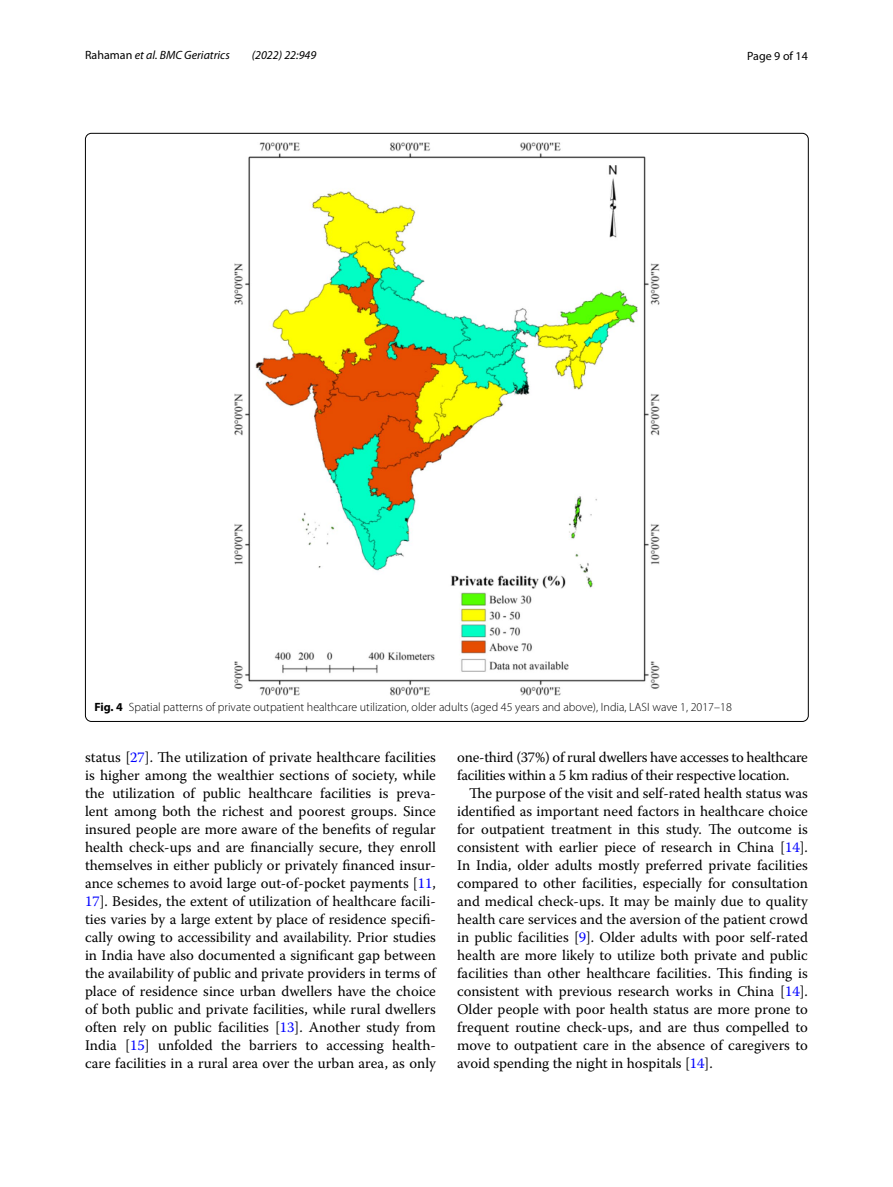
<style>
.page{position:relative;width:893px;height:1187px;background:#fff}
.page>*{position:absolute;margin:0;border:0;box-sizing:border-box;transform-origin:0 0}
.t1{font:14.7px/18px "Warnock Pro";letter-spacing:-.005em;color:#000;text-align:justify}
.t2{font:300 12px "Myriad Pro";color:#000}
.t3{font:italic 12px "Myriad Pro";color:#000}
.t4{font:12px "Myriad Pro";color:#000}
.s1{font-style:normal}
.s2{font-weight:700}
.s3{color:#00f}
</style>
<div class="page">
<img style="left:234px;top:142px;width:425px;height:554px">
<p class="t3" style="left:85px;top:48px;width:146px"><span class="s1">Rahaman</span> et al. BMC Geriatrics</p>
<p class="t3" style="left:252px;top:48px;width:66px">(2022) 22:949</p>
<p class="t4" style="left:747px;top:48px;width:62px">Page 9 of 14</p>
<p class="t2" style="left:94px;top:700px;width:639px"><span class="s2">Fig. 4</span> Spatial patterns of private outpatient healthcare utilization, older adults (aged 45 years and above), India, LASI wave 1, 2017–18</p>
<p class="t1" style="left:85px;top:747px;width:352px">status [<span class="s3">27</span>]. The utilization of private healthcare facilities is higher among the wealthier sections of society, while the utilization of public healthcare facilities is preva&shy;lent among both the richest and poorest groups. Since insured people are more aware of the benefits of regular health check-ups and are financially secure, they enroll themselves in either publicly or privately financed insur&shy;ance schemes to avoid large out-of-pocket payments [<span class="s3">11</span>, <span class="s3">17</span>]. Besides, the extent of utilization of healthcare facili&shy;ties varies by a large extent by place of residence specifi&shy;cally owing to accessibility and availability. Prior studies in India have also documented a significant gap between the availability of public and private providers in terms of place of residence since urban dwellers have the choice of both public and private facilities, while rural dwellers often rely on public facilities [<span class="s3">13</span>]. Another study from India [<span class="s3">15</span>] unfolded the barriers to accessing health&shy;care facilities in a rural area over the urban area, as only</p>
<p class="t1" style="left:457px;top:747px;width:352px">one-third (37%) of rural dwellers have accesses to healthcare facilities within a 5 km radius of their respective location.</p>
<p class="t1" style="left:457px;top:783px;width:352px;text-indent:12px">The purpose of the visit and self-rated health status was identified as important need factors in healthcare choice for outpatient treatment in this study. The outcome is consistent with earlier piece of research in China [<span class="s3">14</span>].<br>In India, older adults mostly preferred private facilities compared to other facilities, especially for consultation and medical check-ups. It may be mainly due to quality health care services and the aversion of the patient crowd in public facilities [<span class="s3">9</span>]. Older adults with poor self-rated health are more likely to utilize both private and public facilities than other healthcare facilities. This finding is consistent with previous research works in China [<span class="s3">14</span>].<br>Older people with poor health status are more prone to frequent routine check-ups, and are thus compelled to move to outpatient care in the absence of caregivers to avoid spending the night in hospitals [<span class="s3">14</span>].</p>
</div>
